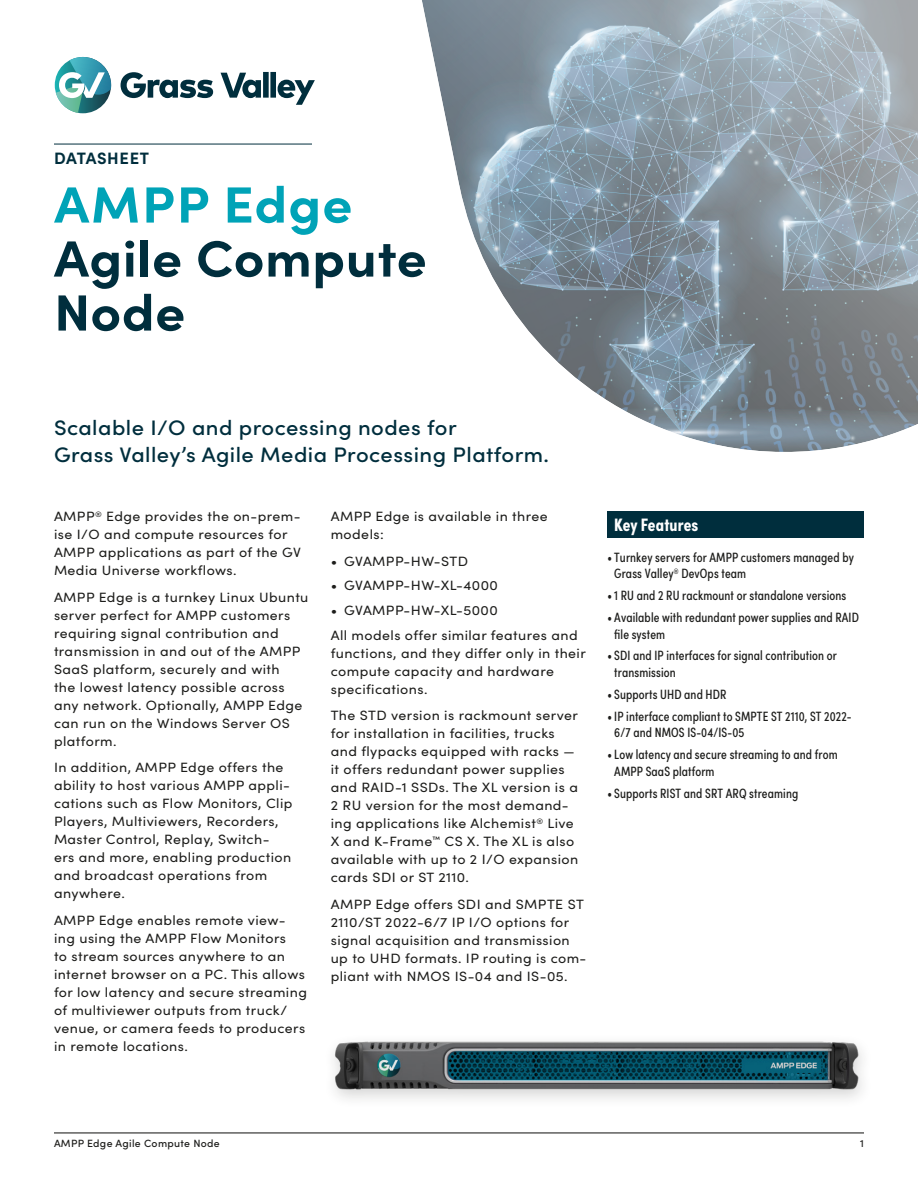
<style>
.page{position:relative;width:918px;height:1188px;background:#fff}
.page>*{position:absolute;margin:0;border:0;box-sizing:border-box;transform-origin:0 0}
.t1{font:700 51px/54px "Sofia Pro";letter-spacing:.01em;color:#002e3d;scale:1.05 1}
.t2{font:700 51px "Sofia Pro";letter-spacing:.025em;color:#00a3b7;scale:1.05 1}
.t3{font:500 21px/27px "Sofia Pro";letter-spacing:.02em;color:#002e3d;scale:1.05 1}
.t4{font:700 18px "Sofia Pro Condensed";letter-spacing:.01em;color:#fff}
.t5{font:700 16.5px "Sofia Pro";letter-spacing:.035em;color:#002e3d}
.t6{font:13.5px/18px "Sofia Pro";letter-spacing:.03em;color:#1d1d1b;scale:1.05 1}
.t7{font:13.5px/16.5px "Sofia Pro Condensed";letter-spacing:.01em;color:#1d1d1b}
.t8{font:500 10.5px "Sofia Pro";letter-spacing:.03em;color:#1d1d1b}
</style>
<div class="page">
<hr style="left:54px;top:1132px;width:810px;height:1px;background:#1d1d1b">
<hr style="left:54px;top:144px;width:258px;height:1px;background:#002e3d">
<svg style="left:130px;top:0;width:788px;height:516px"></svg>
<div style="left:608px;top:512px;width:256px;height:26px;background:#002e3d"></div>
<img style="left:334px;top:1041px;width:528px;height:58px">
<svg style="left:56px;top:57px;width:55px;height:56px"></svg>
<svg style="left:121px;top:72px;width:194px;height:33px"></svg>
<p class="t5" style="left:54px;top:145px;width:96px">DATASHEET</p>
<h1 class="t2" style="left:54px;top:165px;width:286px">AMPP Edge</h1>
<h1 class="t1" style="left:54px;top:228px;width:357px">Agile Compute<br>Node</h1>
<h2 class="t3" style="left:54px;top:413px;width:473px">Scalable I/O and processing nodes for<br>Grass Valley’s Agile Media Processing Platform.</h2>
<p class="t6" style="left:54px;top:507px;width:237px">AMPP<sup>®</sup> Edge provides the on-prem&shy;ise I/O and compute resources for<br>AMPP applications as part of the GV<br>Media Universe workflows.</p>
<p class="t6" style="left:54px;top:587px;width:244px">AMPP Edge is a turnkey Linux Ubuntu server perfect for AMPP customers requiring signal contribution and transmission in and out of the AMPP<br>SaaS platform, securely and with<br>the lowest latency possible across any network. Optionally, AMPP Edge can run on the Windows Server OS platform.</p>
<p class="t6" style="left:54px;top:758px;width:229px">In addition, AMPP Edge offers the ability to host various AMPP appli&shy;cations such as Flow Monitors, Clip<br>Players, Multiviewers, Recorders,<br>Master Control, Replay, Switch&shy;ers and more, enabling production and broadcast operations from anywhere.</p>
<p class="t6" style="left:54px;top:910px;width:242px">AMPP Edge enables remote view&shy;ing using the AMPP Flow Monitors<br>to stream sources anywhere to an internet browser on a PC. This allows for low latency and secure streaming of multiviewer outputs from truck/ venue, or camera feeds to producers in remote locations.</p>
<p class="t6" style="left:331px;top:507px;width:208px">AMPP Edge is available in three models:</p>
<p class="t6" style="left:331px;top:551px;width:132px">• GVAMPP-HW-STD</p>
<p class="t6" style="left:331px;top:576px;width:161px">• GVAMPP-HW-XL-4000</p>
<p class="t6" style="left:331px;top:597px;width:237px;line-height:24.8px">• GVAMPP-HW-XL-5000<br>All models offer similar features and</p>
<p class="t6" style="left:331px;top:643px;width:245px">functions, and they differ only in their compute capacity and hardware specifications.</p>
<p class="t6" style="left:331px;top:706px;width:237px">The STD version is rackmount server for installation in facilities, trucks and flypacks equipped with racks — it offers redundant power supplies and RAID-1 SSDs. The XL version is a 2 RU version for the most demand&shy;ing applications like Alchemist<sup>®</sup> Live X and K-Frame<sup>™</sup> CS X. The XL is also available with up to 2 I/O expansion cards SDI or ST 2110.</p>
<p class="t6" style="left:331px;top:895px;width:245px">AMPP Edge offers SDI and SMPTE ST 2110/ST 2022-6/7 IP I/O options for signal acquisition and transmission up to UHD formats. IP routing is com&shy;pliant with NMOS IS-04 and IS-05.</p>
<h3 class="t4" style="left:614px;top:511px;width:86px">Key Features</h3>
<p class="t7" style="left:614px;top:548px;width:241px;text-indent:-7px">• Turnkey servers for AMPP customers managed by<br>Grass Valley<sup>®</sup> DevOps team</p>
<p class="t7" style="left:608px;top:586px;width:240px">•1 RU and 2 RU rackmount or standalone versions</p>
<p class="t7" style="left:614px;top:608px;width:246px;text-indent:-7px">• Available with redundant power supplies and RAID file system</p>
<p class="t7" style="left:614px;top:647px;width:224px;text-indent:-7px">• SDI and IP interfaces for signal contribution or transmission</p>
<p class="t7" style="left:608px;top:685px;width:121px">• Supports UHD and HDR</p>
<p class="t7" style="left:614px;top:707px;width:239px;text-indent:-7px">•IP interface compliant to SMPTE ST 2110, ST 2022-<br>6/7 and NMOS IS-04/IS-05</p>
<p class="t7" style="left:614px;top:745px;width:225px;text-indent:-7px">•Low latency and secure streaming to and from<br>AMPP SaaS platform</p>
<p class="t7" style="left:608px;top:784px;width:192px">• Supports RIST and SRT ARQ streaming</p>
<p class="t8" style="left:54px;top:1136px;width:167px">AMPP Edge Agile Compute Node</p>
<p class="t8" style="left:860px;top:1136px;width:5px">1</p>
</div>
